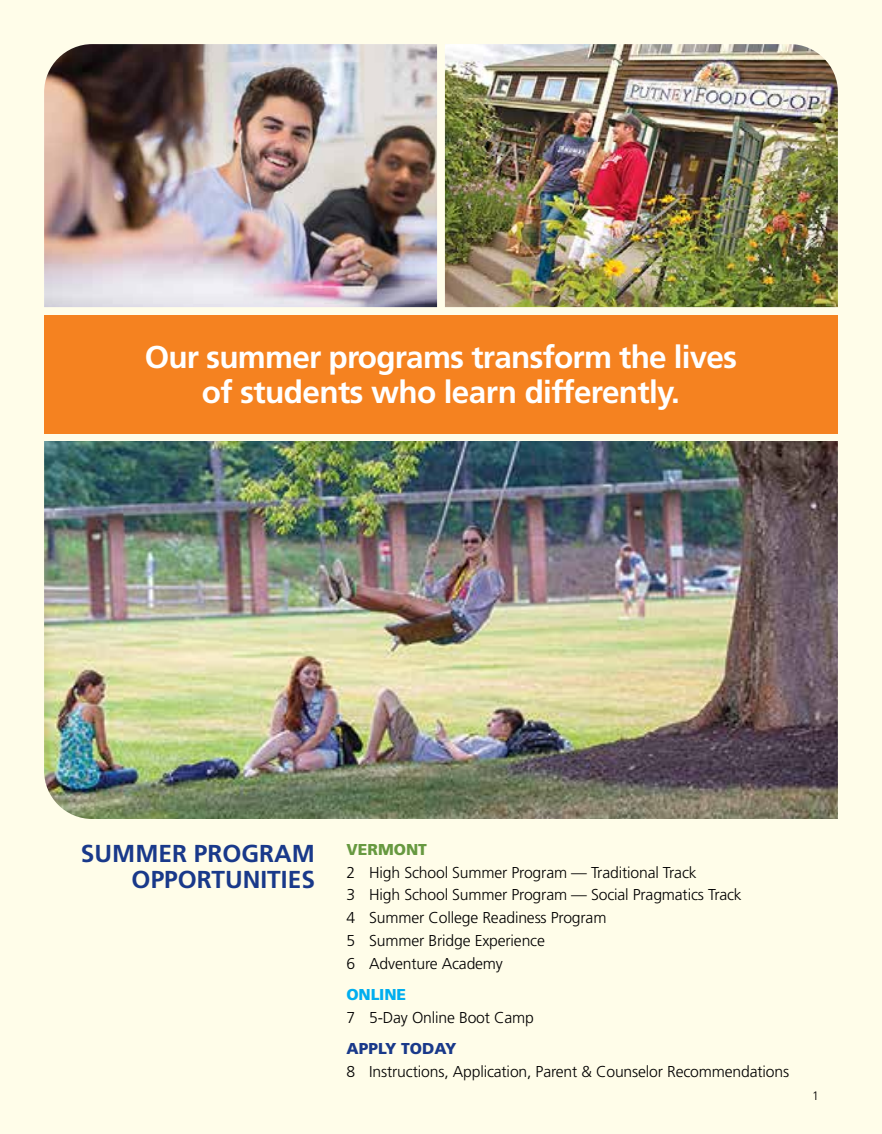
<style>
.page{position:relative;width:882px;height:1134px;background:#fffde9}
.page>*{position:absolute;margin:0;border:0;box-sizing:border-box;transform-origin:0 0}
.t1{font:700 31.5px/35px "Frutiger";letter-spacing:-.025em;color:#fff;text-align:center}
.t2{font:700 24.5px/26.2px "Frutiger";color:#19398a;text-align:right}
.t3{font:300 15.75px/22.8px "Frutiger";letter-spacing:-.01em;color:#000}
.t4{font:900 15.75px "Frutiger";color:#19398a}
.t5{font:900 15.75px "Frutiger";color:#679940}
.t6{font:900 15.75px "Frutiger";letter-spacing:-.01em;color:#00aeef}
.t7{font:300 12.25px "Frutiger";color:#000}
</style>
<div class="page">
<img style="left:44px;top:441px;width:794px;height:378px">
<img style="left:44px;top:44px;width:393px;height:263px">
<img style="left:445px;top:44px;width:393px;height:263px">
<div style="left:44px;top:315px;width:794px;height:118px;background:#f58220"></div>
<h1 class="t1" style="left:145px;top:339px;width:594px">Our summer programs transform the lives of students who learn differently.</h1>
<h2 class="t2" style="left:81px;top:840px;width:236px">SUMMER PROGRAM<br>OPPORTUNITIES</h2>
<p class="t5" style="left:346px;top:840px;width:82px">VERMONT</p>
<p class="t3" style="left:346px;top:861px;width:397px">2 High School Summer Program — Traditional Track<br>3 High School Summer Program — Social Pragmatics Track 4 Summer College Readiness Program<br>5 Summer Bridge Experience<br>6 Adventure Academy</p>
<p class="t6" style="left:346px;top:985px;width:61px">ONLINE</p>
<p class="t3" style="left:346px;top:1006px;width:189px">7 5-Day Online Boot Camp</p>
<p class="t4" style="left:346px;top:1039px;width:112px">APPLY TODAY</p>
<p class="t3" style="left:346px;top:1060px;width:444px">8 Instructions, Application, Parent &amp; Counselor Recommendations</p>
<p class="t7" style="left:812px;top:1088px;width:8px">1</p>
</div>
